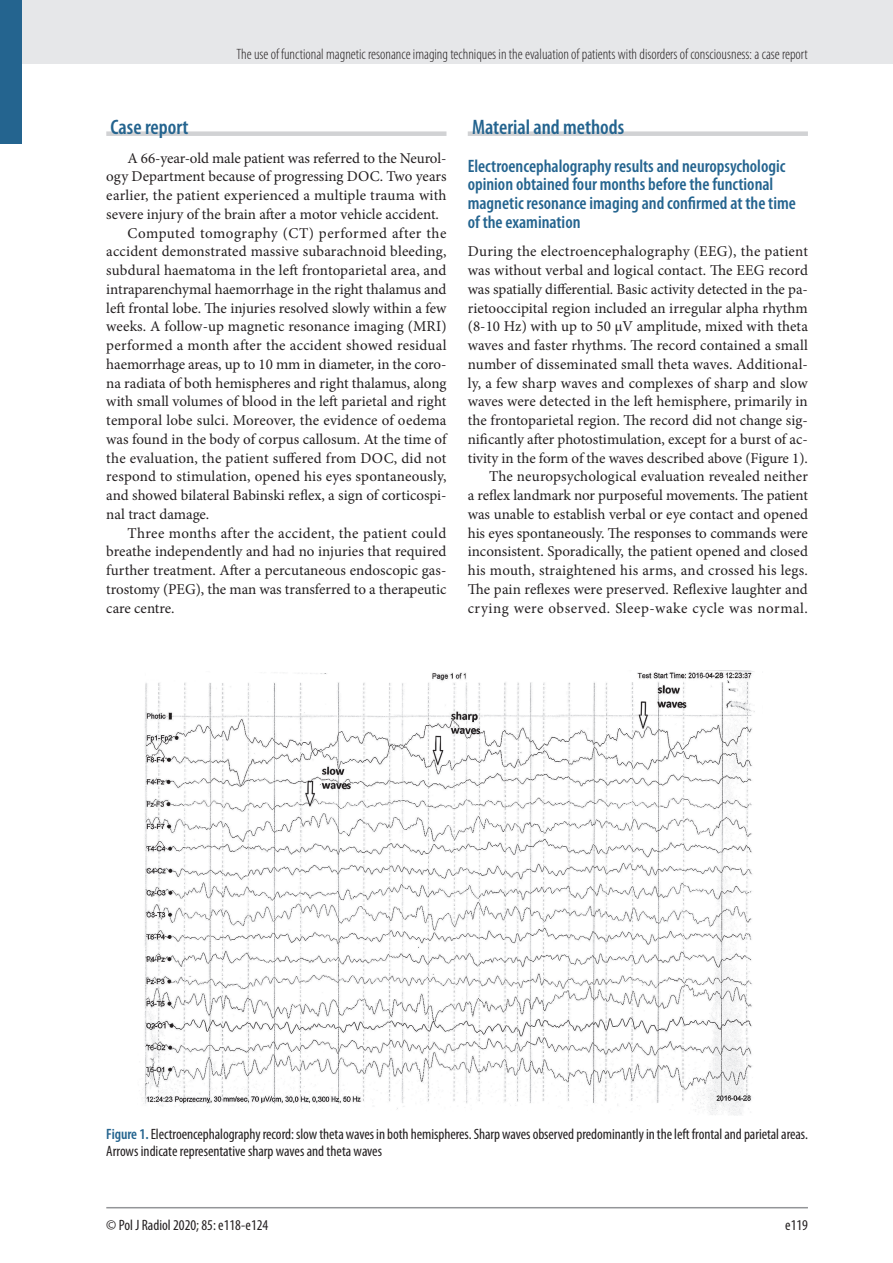
<style>
.page{position:relative;width:893px;height:1263px;background:#fff}
.page>*{position:absolute;margin:0;border:0;box-sizing:border-box;transform-origin:0 0}
.t1{font:600 condensed 21px "Myriad Pro";color:#24648f}
.t2{font:600 condensed 18px/18.8px "Myriad Pro";color:#24648f}
.t3{font:15px/18.8px "Minion Pro";letter-spacing:.005em;color:#231f20;text-align:right}
.t4{font:condensed 15px/16.5px "Myriad Pro";letter-spacing:-.005em;color:#231f20}
.t5{font:300 condensed 15px "Myriad Pro";color:#231f20}
.t6{font:15px "Minion Pro";letter-spacing:.025em;color:#231f20}
.t7{font:15px "Minion Pro";letter-spacing:.03em;color:#231f20}
.s1{font-weight:600;color:#24648f}
</style>
<div class="page">
<div style="left:0;top:0;width:893px;height:64px;background:#e6e7e9"></div>
<hr style="left:106px;top:1207px;width:702px;height:1px;background:#939598">
<div style="left:0;top:0;width:21px;height:144px;background:#24648f"></div>
<div style="left:106px;top:131px;width:340px;height:5px;background:#d1d2d4"></div>
<div style="left:468px;top:131px;width:340px;height:5px;background:#d1d2d4"></div>
<img style="left:142px;top:670px;width:613px;height:445px">
<p class="t5" style="left:237px;top:45px;width:573px">The use of functional magnetic resonance imaging techniques in the evaluation of patients with disorders of consciousness: a case report</p>
<h1 class="t1" style="left:111px;top:114px;width:79px">Case report</h1>
<p class="t3" style="left:128px;top:148px;width:320px">A 66-year-old male patient was referred to the Neurol-</p>
<p class="t3" style="left:106px;top:167px;width:342px">ogy Department because of progressing DOC. Two years</p>
<p class="t3" style="left:106px;top:186px;width:342px">earlier, the patient experienced a multiple trauma with</p>
<p class="t3" style="left:106px;top:205px;width:334px">severe injury of the brain after a motor vehicle accident.</p>
<p class="t7" style="left:128px;top:223px;width:320px">Computed tomography (CT) performed after the</p>
<p class="t3" style="left:106px;top:242px;width:342px">accident demonstrated massive subarachnoid bleeding,</p>
<p class="t3" style="left:106px;top:261px;width:342px">subdural haematoma in the left frontoparietal area, and</p>
<p class="t3" style="left:106px;top:280px;width:342px">intraparenchymal haemorrhage in the right thalamus and</p>
<p class="t3" style="left:106px;top:298px;width:342px">left frontal lobe. The injuries resolved slowly within a few</p>
<p class="t3" style="left:106px;top:317px;width:342px">weeks. A follow-up magnetic resonance imaging (MRI)</p>
<p class="t3" style="left:106px;top:336px;width:342px">performed a month after the accident showed residual</p>
<p class="t3" style="left:106px;top:355px;width:342px">haemorrhage areas, up to 10 mm in diameter, in the coro-</p>
<p class="t3" style="left:106px;top:373px;width:342px">na radiata of both hemispheres and right thalamus, along</p>
<p class="t3" style="left:106px;top:392px;width:342px">with small volumes of blood in the left parietal and right</p>
<p class="t3" style="left:106px;top:411px;width:342px">temporal lobe sulci. Moreover, the evidence of oedema</p>
<p class="t3" style="left:106px;top:430px;width:342px">was found in the body of corpus callosum. At the time of</p>
<p class="t3" style="left:106px;top:448px;width:342px">the evaluation, the patient suffered from DOC, did not</p>
<p class="t3" style="left:106px;top:467px;width:342px">respond to stimulation, opened his eyes spontaneously,</p>
<p class="t3" style="left:106px;top:486px;width:342px">and showed bilateral Babinski reflex, a sign of corticospi-</p>
<p class="t3" style="left:106px;top:505px;width:105px">nal tract damage.</p>
<p class="t6" style="left:128px;top:523px;width:320px">Three months after the accident, the patient could</p>
<p class="t3" style="left:106px;top:542px;width:342px">breathe independently and had no injuries that required</p>
<p class="t3" style="left:106px;top:561px;width:342px">further treatment. After a percutaneous endoscopic gas-</p>
<p class="t3" style="left:106px;top:580px;width:342px">trostomy (PEG), the man was transferred to a therapeutic</p>
<p class="t3" style="left:106px;top:598px;width:70px">care centre.</p>
<h1 class="t1" style="left:472px;top:114px;width:154px">Material and methods</h1>
<p class="t2" style="left:468px;top:156px;width:330px">Electroencephalography results and neuropsychologic opinion obtained four months before the functional magnetic resonance imaging and confirmed at the time of the examination</p>
<p class="t3" style="left:468px;top:242px;width:342px">During the electroencephalography (EEG), the patient was without verbal and logical contact. The EEG record was spatially differential. Basic activity detected in the pa&shy;rietooccipital region included an irregular alpha rhythm (8-10 Hz) with up to 50 µV amplitude, mixed with theta waves and faster rhythms. The record contained a small number of disseminated small theta waves. Additional&shy;ly, a few sharp waves and complexes of sharp and slow waves were detected in the left hemisphere, primarily in the frontoparietal region. The record did not change sig&shy;nificantly after photostimulation, except for a burst of ac&shy;tivity in the form of the waves described above (Figure 1).<br>The neuropsychological evaluation revealed neither<br>a reflex landmark nor purposeful movements. The patient was unable to establish verbal or eye contact and opened his eyes spontaneously. The responses to commands were inconsistent. Sporadically, the patient opened and closed his mouth, straightened his arms, and crossed his legs.<br>The pain reflexes were preserved. Reflexive laughter and crying were observed. Sleep-wake cycle was normal.</p>
<p class="t4" style="left:106px;top:1126px;width:703px"><span class="s1">Figure 1.</span> Electroencephalography record: slow theta waves in both hemispheres. Sharp waves observed predominantly in the left frontal and parietal areas.<br>Arrows indicate representative sharp waves and theta waves</p>
<p class="t4" style="left:106px;top:1216px;width:164px">© Pol J Radiol 2020; 85: e118-e124</p>
<p class="t4" style="left:785px;top:1216px;width:24px">e119</p>
</div>
